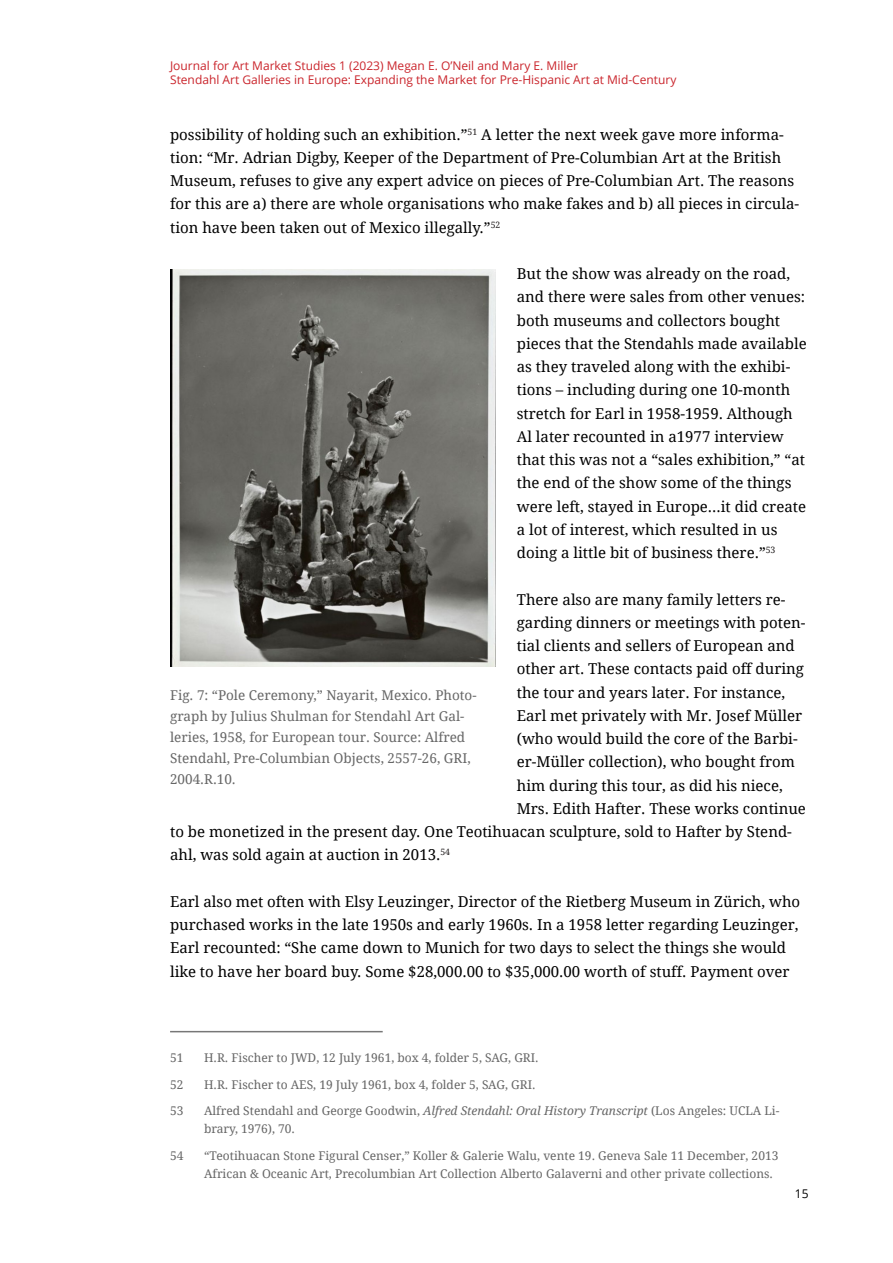
<style>
.page{position:relative;width:893px;height:1263px;background:#fff}
.page>*{position:absolute;margin:0;border:0;box-sizing:border-box;transform-origin:0 0}
.fkm-standard-absatz{font:15px/23.2px "Droid Serif";color:#000}
.fkm-bildunterschrift{font:13.5px/21px "Droid Serif";color:#666}
.fkm-fussnoten{font:12px/18px "Droid Serif";color:#666}
.t1{font:12px/14.4px "Open Sans";color:#ca252c}
.t2{font:12px "Open Sans";color:#000}
.s1{font-style:italic}
</style>
<div class="page">
<hr style="left:170px;top:1031px;width:213px;height:1px;background:#777">
<img style="left:170px;top:269px;width:326px;height:397px">
<p class="t1" style="left:170px;top:58px;width:508px">Journal for Art Market Studies 1 (2023) Megan E. O’Neil and Mary E. Miller<br>Stendahl Art Galleries in Europe: Expanding the Market for Pre-Hispanic Art at Mid-Century</p>
<p class="fkm-standard-absatz" style="left:170px;top:123px;width:631px">possibility of holding such an exhibition.”<sup>51</sup> A letter the next week gave more informa&shy;tion: “Mr. Adrian Digby, Keeper of the Department of Pre-Columbian Art at the British Museum, refuses to give any expert advice on pieces of Pre-Columbian Art. The reasons for this are a) there are whole organisations who make fakes and b) all pieces in circula&shy;tion have been taken out of Mexico illegally.”<sup>52</sup></p>
<p class="fkm-standard-absatz" style="left:517px;top:262px;width:292px">But the show was already on the road, and there were sales from other venues: both museums and collectors bought pieces that the Stendahls made available as they traveled along with the exhibi&shy;tions – including during one 10-month stretch for Earl in 1958-1959. Although Al later recounted in a1977 interview that this was not a “sales exhibition,” “at the end of the show some of the things were left, stayed in Europe...it did create a lot of interest, which resulted in us doing a little bit of business there.”<sup>53</sup></p>
<p class="fkm-standard-absatz" style="left:517px;top:588px;width:270px">There also are many family letters re-</p>
<p class="fkm-standard-absatz" style="left:517px;top:611px;width:290px">garding dinners or meetings with poten-</p>
<p class="fkm-standard-absatz" style="left:517px;top:634px;width:279px">tial clients and sellers of European and</p>
<p class="fkm-standard-absatz" style="left:517px;top:657px;width:289px">other art. These contacts paid off during</p>
<p class="fkm-standard-absatz" style="left:517px;top:681px;width:270px">the tour and years later. For instance,</p>
<p class="fkm-standard-absatz" style="left:517px;top:704px;width:287px">Earl met privately with Mr. Josef Müller</p>
<p class="fkm-standard-absatz" style="left:517px;top:727px;width:282px">(who would build the core of the Barbi-</p>
<p class="fkm-standard-absatz" style="left:517px;top:750px;width:280px">er-Müller collection), who bought from</p>
<p class="fkm-standard-absatz" style="left:517px;top:774px;width:267px">him during this tour, as did his niece,</p>
<p class="fkm-standard-absatz" style="left:517px;top:797px;width:291px">Mrs. Edith Hafter. These works continue</p>
<p class="fkm-standard-absatz" style="left:170px;top:820px;width:623px">to be monetized in the present day. One Teotihuacan sculpture, sold to Hafter by Stend-</p>
<p class="fkm-standard-absatz" style="left:170px;top:843px;width:282px">ahl, was sold again at auction in 2013.<sup>54</sup></p>
<p class="fkm-standard-absatz" style="left:170px;top:890px;width:632px">Earl also met often with Elsy Leuzinger, Director of the Rietberg Museum in Zürich, who purchased works in the late 1950s and early 1960s. In a 1958 letter regarding Leuzinger, Earl recounted: “She came down to Munich for two days to select the things she would like to have her board buy. Some $28,000.00 to $35,000.00 worth of stuff. Payment over</p>
<p class="fkm-bildunterschrift" style="left:170px;top:685px;width:308px">Fig. 7: “Pole Ceremony,” Nayarit, Mexico. Photo&shy;graph by Julius Shulman for Stendahl Art Gal&shy;leries, 1958, for European tour. Source: Alfred Stendahl, Pre-Columbian Objects, 2557-26, GRI, 2004.R.10.</p>
<p class="fkm-fussnoten" style="left:170px;top:1049px;width:15px">51</p>
<p class="fkm-fussnoten" style="left:204px;top:1049px;width:336px">H.R. Fischer to JWD, 12 July 1961, box 4, folder 5, SAG, GRI.</p>
<p class="fkm-fussnoten" style="left:170px;top:1076px;width:15px">52</p>
<p class="fkm-fussnoten" style="left:204px;top:1076px;width:333px">H.R. Fischer to AES, 19 July 1961, box 4, folder 5, SAG, GRI.</p>
<p class="fkm-fussnoten" style="left:170px;top:1102px;width:15px">53</p>
<p class="fkm-fussnoten" style="left:204px;top:1102px;width:577px">Alfred Stendahl and George Goodwin, <span class="s1">Alfred Stendahl: Oral History Transcript</span> (Los Angeles: UCLA Li&shy;brary, 1976), 70.</p>
<p class="fkm-fussnoten" style="left:170px;top:1147px;width:15px">54</p>
<p class="fkm-fussnoten" style="left:204px;top:1147px;width:576px">“Teotihuacan Stone Figural Censer,” Koller &amp; Galerie Walu, vente 19. Geneva Sale 11 December, 2013<br>African &amp; Oceanic Art, Precolumbian Art Collection Alberto Galaverni and other private collections.</p>
<p class="t2" style="left:795px;top:1185px;width:15px">15</p>
</div>
